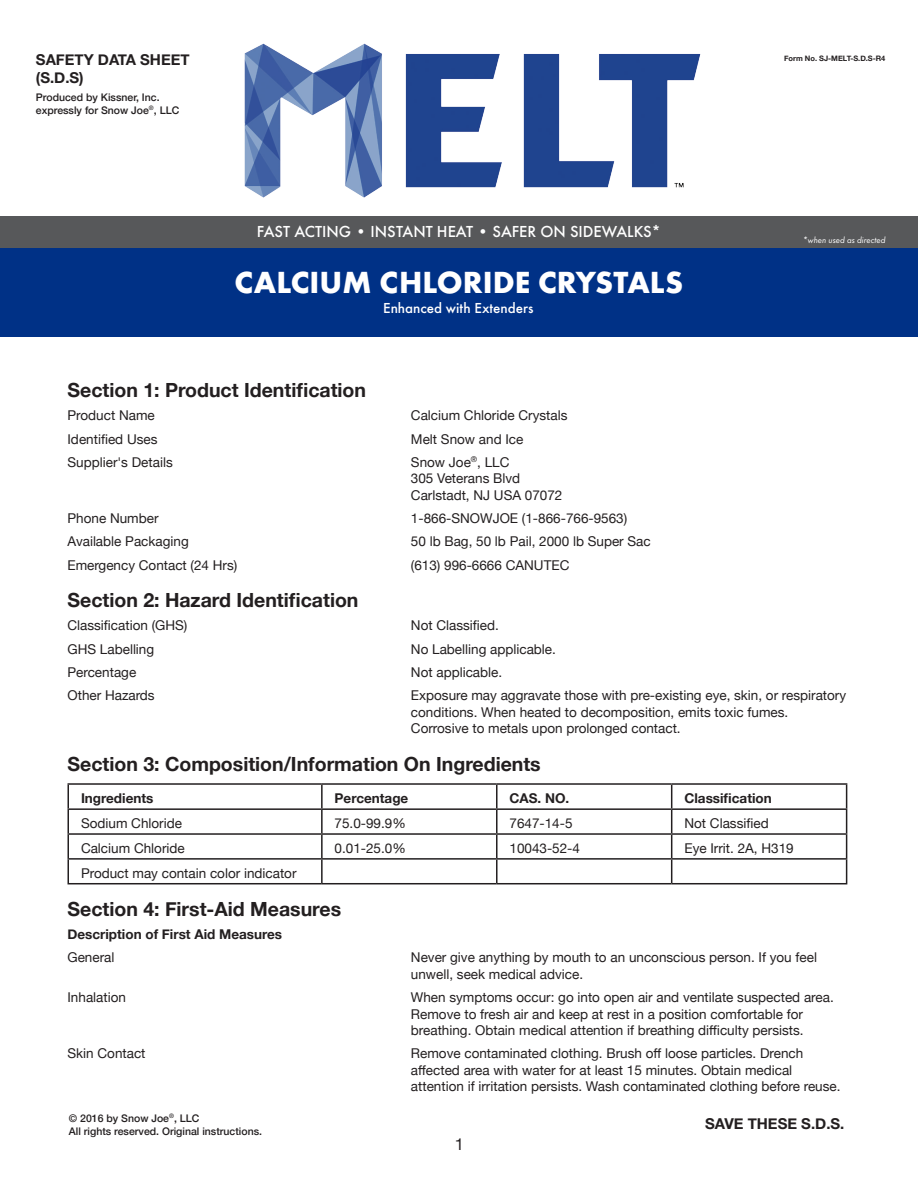
<style>
.page{position:relative;width:918px;height:1188px;background:#fff}
.page>*{position:absolute;margin:0;border:0;box-sizing:border-box;transform-origin:0 0}
.t1{font:700 31.8px "Futura T";color:#fff}
.t2{font:700 19.5px "Helvetica Neue";color:#231f20}
.t3{font:500 16.5px "Futura T";color:#fff}
.Text{font:16.5px "Helvetica Neue";color:#231f20}
.t4{font:700 15px/18px "Helvetica Neue";color:#231f20}
.t5{font:500 15px "Futura T";color:#fff}
.Text-2{font:13.5px/16.5px "Helvetica Neue";color:#231f20}
.Text-3{font:700 13.5px "Helvetica Neue";color:#231f20}
.t6{font:500 10.5px/12.6px "Helvetica Neue";color:#231f20}
.t7{font:italic 9px "Futura T";color:#fff}
.t8{font:700 7.5px "Helvetica Neue";color:#231f20}
.s1{font-weight:400}
</style>
<div class="page">
<div style="left:0;top:244px;width:918px;height:93px;background:#003186"></div>
<img style="left:244px;top:43px;width:457px;height:155px">
<div style="left:0;top:216px;width:918px;height:32px;background:#57585a"></div>
<hr style="left:68px;top:783px;width:254px;height:2px;background:#231f20">
<hr style="left:322px;top:783px;width:175px;height:2px;background:#231f20">
<hr style="left:321px;top:785px;width:2px;height:23px;background:#231f20">
<hr style="left:497px;top:783px;width:175px;height:2px;background:#231f20">
<hr style="left:496px;top:785px;width:2px;height:23px;background:#231f20">
<hr style="left:672px;top:783px;width:175px;height:2px;background:#231f20">
<hr style="left:68px;top:808px;width:254px;height:2px;background:#231f20">
<hr style="left:322px;top:808px;width:175px;height:2px;background:#231f20">
<hr style="left:321px;top:810px;width:2px;height:23px;background:#231f20">
<hr style="left:497px;top:808px;width:175px;height:2px;background:#231f20">
<hr style="left:496px;top:810px;width:2px;height:23px;background:#231f20">
<hr style="left:672px;top:808px;width:175px;height:2px;background:#231f20">
<hr style="left:68px;top:833px;width:254px;height:2px;background:#231f20">
<hr style="left:322px;top:833px;width:175px;height:2px;background:#231f20">
<hr style="left:321px;top:835px;width:2px;height:23px;background:#231f20">
<hr style="left:497px;top:833px;width:175px;height:2px;background:#231f20">
<hr style="left:496px;top:835px;width:2px;height:23px;background:#231f20">
<hr style="left:672px;top:833px;width:175px;height:2px;background:#231f20">
<hr style="left:68px;top:858px;width:254px;height:2px;background:#231f20">
<svg style="left:68px;top:785px;width:1px;height:98px"></svg>
<hr style="left:322px;top:858px;width:175px;height:2px;background:#231f20">
<hr style="left:321px;top:860px;width:2px;height:23px;background:#231f20">
<hr style="left:497px;top:858px;width:175px;height:2px;background:#231f20">
<hr style="left:496px;top:860px;width:2px;height:23px;background:#231f20">
<hr style="left:672px;top:858px;width:175px;height:2px;background:#231f20">
<svg style="left:671px;top:785px;width:1px;height:98px"></svg>
<svg style="left:846px;top:785px;width:1px;height:98px"></svg>
<hr style="left:68px;top:883px;width:254px;height:1px;background:#231f20">
<hr style="left:322px;top:883px;width:175px;height:1px;background:#231f20">
<hr style="left:497px;top:883px;width:175px;height:1px;background:#231f20">
<hr style="left:672px;top:883px;width:175px;height:1px;background:#231f20">
<p class="t4" style="left:36px;top:51px;width:155px">SAFETY DATA SHEET (S.D.S)</p>
<p class="t6" style="left:36px;top:90px;width:145px">Produced by Kissner, Inc. expressly for Snow Joe<sup>®</sup>, LLC</p>
<p class="t3" style="left:257px;top:222px;width:406px">FAST ACTING <span class="s1">•</span> INSTANT HEAT <span class="s1">•</span> SAFER ON SIDEWALKS*</p>
<h1 class="t1" style="left:235px;top:264px;width:450px">CALCIUM CHLORIDE CRYSTALS</h1>
<p class="t5" style="left:383px;top:300px;width:152px">Enhanced with Extenders</p>
<p class="t8" style="left:784px;top:53px;width:103px">Form No. SJ-MELT-S.D.S-R4</p>
<p class="t7" style="left:803px;top:235px;width:84px">*when used as directed</p>
<h2 class="t2" style="left:68px;top:375px;width:300px">Section 1: Product Identification</h2>
<p class="Text-2" style="left:68px;top:408px;width:89px">Product Name</p>
<p class="Text-2" style="left:411px;top:408px;width:158px">Calcium Chloride Crystals</p>
<p class="Text-2" style="left:68px;top:431px;width:92px">Identified Uses</p>
<p class="Text-2" style="left:411px;top:431px;width:114px">Melt Snow and Ice</p>
<p class="Text-2" style="left:68px;top:454px;width:107px">Supplier's Details</p>
<p class="Text-2" style="left:411px;top:454px;width:153px">Snow Joe<sup>®</sup>, LLC<br>305 Veterans Blvd<br>Carlstadt, NJ USA 07072</p>
<p class="Text-2" style="left:68px;top:511px;width:93px">Phone Number</p>
<p class="Text-2" style="left:411px;top:511px;width:218px">1-866-SNOWJOE (1-866-766-9563)</p>
<p class="Text-2" style="left:68px;top:534px;width:123px">Available Packaging</p>
<p class="Text-2" style="left:411px;top:534px;width:241px">50 lb Bag, 50 lb Pail, 2000 lb Super Sac</p>
<p class="Text-2" style="left:68px;top:557px;width:171px">Emergency Contact (24 Hrs)</p>
<p class="Text-2" style="left:411px;top:557px;width:160px">(613) 996-6666 CANUTEC</p>
<h2 class="t2" style="left:68px;top:585px;width:293px">Section 2: Hazard Identification</h2>
<p class="Text-2" style="left:68px;top:618px;width:121px">Classification (GHS)</p>
<p class="Text-2" style="left:411px;top:618px;width:89px">Not Classified.</p>
<p class="Text-2" style="left:68px;top:641px;width:88px">GHS Labelling</p>
<p class="Text-2" style="left:411px;top:641px;width:147px">No Labelling applicable.</p>
<p class="Text-2" style="left:68px;top:664px;width:70px">Percentage</p>
<p class="Text-2" style="left:411px;top:664px;width:93px">Not applicable.</p>
<p class="Text-2" style="left:68px;top:688px;width:89px">Other Hazards</p>
<p class="Text-2" style="left:411px;top:688px;width:437px">Exposure may aggravate those with pre-existing eye, skin, or respiratory conditions. When heated to decomposition, emits toxic fumes.<br>Corrosive to metals upon prolonged contact.</p>
<h2 class="t2" style="left:68px;top:748px;width:475px">Section 3: Composition/Information On Ingredients</h2>
<p class="Text-3" style="left:81px;top:788px;width:74px">Ingredients</p>
<p class="Text-3" style="left:335px;top:788px;width:75px">Percentage</p>
<p class="Text-3" style="left:510px;top:788px;width:61px">CAS. NO.</p>
<p class="Text-3" style="left:684px;top:788px;width:89px">Classification</p>
<p class="Text-2" style="left:81px;top:816px;width:103px">Sodium Chloride</p>
<p class="Text-2" style="left:335px;top:816px;width:73px">75.0-99.9%</p>
<p class="Text-2" style="left:510px;top:816px;width:65px">7647-14-5</p>
<p class="Text-2" style="left:684px;top:816px;width:86px">Not Classified</p>
<p class="Text-2" style="left:81px;top:841px;width:105px">Calcium Chloride</p>
<p class="Text-2" style="left:335px;top:841px;width:73px">0.01-25.0%</p>
<p class="Text-2" style="left:510px;top:841px;width:72px">10043-52-4</p>
<p class="Text-2" style="left:684px;top:841px;width:111px">Eye Irrit. 2A, H319</p>
<p class="Text-2" style="left:81px;top:865px;width:217px">Product may contain color indicator</p>
<h2 class="t2" style="left:68px;top:894px;width:275px">Section 4: First-Aid Measures</h2>
<p class="Text-3" style="left:68px;top:924px;width:216px">Description of First Aid Measures</p>
<p class="Text-2" style="left:68px;top:950px;width:48px">General</p>
<p class="Text-2" style="left:411px;top:950px;width:408px">Never give anything by mouth to an unconscious person. If you feel unwell, seek medical advice.</p>
<p class="Text-2" style="left:68px;top:990px;width:60px">Inhalation</p>
<p class="Text-2" style="left:411px;top:990px;width:424px">When symptoms occur: go into open air and ventilate suspected area.<br>Remove to fresh air and keep at rest in a position comfortable for breathing. Obtain medical attention if breathing difficulty persists.</p>
<p class="Text-2" style="left:68px;top:1046px;width:80px">Skin Contact</p>
<p class="Text-2" style="left:411px;top:1046px;width:431px">Remove contaminated clothing. Brush off loose particles. Drench affected area with water for at least 15 minutes. Obtain medical attention if irritation persists. Wash contaminated clothing before reuse.</p>
<p class="t6" style="left:69px;top:1112px;width:195px">© 2016 by Snow Joe<sup>®</sup>, LLC<br>All rights reserved. Original instructions.</p>
<p class="Text" style="left:455px;top:1132px;width:11px">1</p>
<p class="t4" style="left:705px;top:1115px;width:141px">SAVE THESE S.D.S.</p>
</div>
